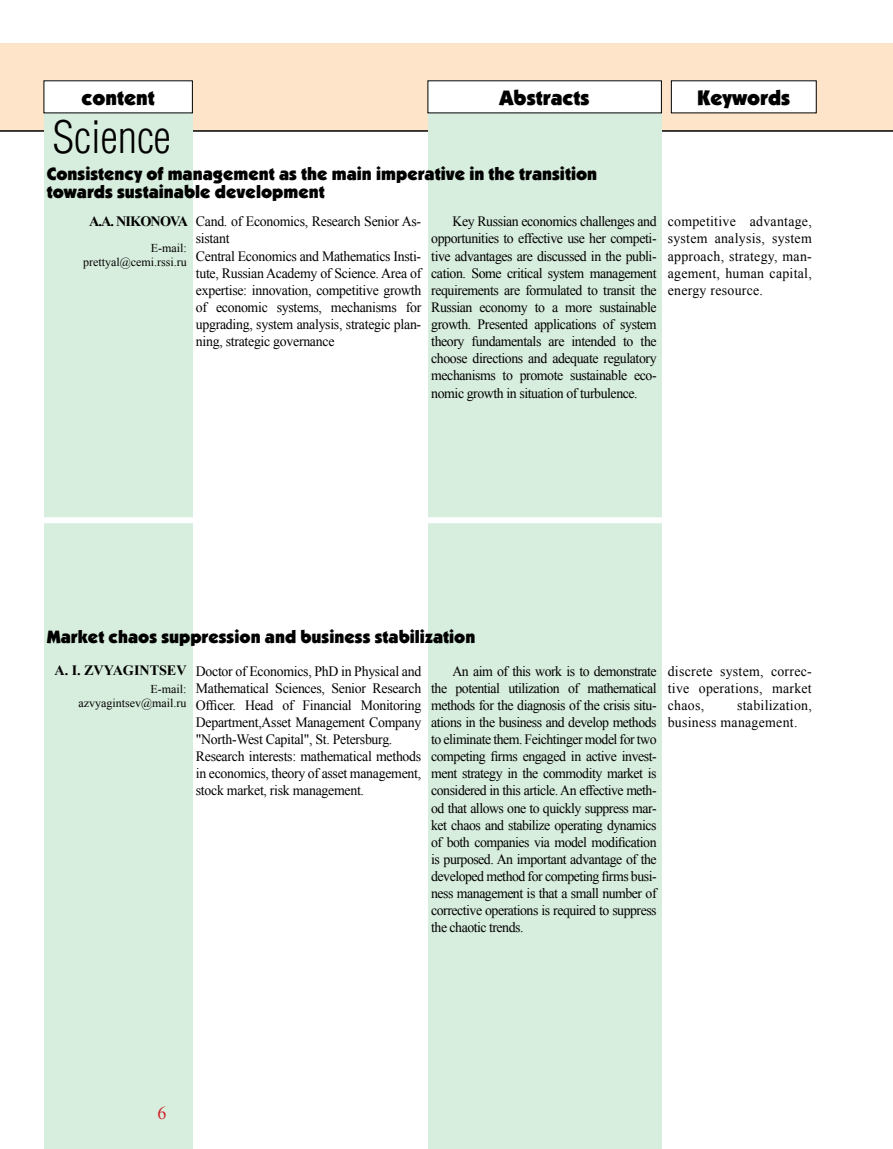
<style>
.page{position:relative;width:893px;height:1149px;background:#fff}
.page>*{position:absolute;margin:0;border:0;box-sizing:border-box;transform-origin:0 0}
.t1{font:43.5px "AG Letterica Cond L";color:#000}
.t2{font:900 21px "Kabel C";color:#000}
.t3{font:900 18px/18px "Kabel C";color:#000}
.t4{font:18px "Times New Roman";color:#d2232a}
.t5{font:14.25px/17.1px "Times New Roman";letter-spacing:-.02em;color:#000;text-align:justify}
.t6{font:14.25px/17.1px "Times New Roman";letter-spacing:.02em;color:#000}
.t7{font:700 14.25px "Times New Roman";letter-spacing:-.005em;color:#000}
.t8{font:700 14.25px "Times New Roman";letter-spacing:-.06em;color:#000}
.t9{font:12px/14.4px "Times New Roman";color:#000;text-align:right}
</style>
<div class="page">
<div style="left:0;top:43px;width:893px;height:88px;background:#fee4c9"></div>
<hr style="left:0;top:130px;width:893px;height:2px;background:#000">
<div style="left:428px;top:110px;width:234px;height:1038px;background:#d7eddd"></div>
<div style="left:428px;top:81px;width:233px;height:32px;background:#fff"></div>
<div style="left:671px;top:81px;width:145px;height:32px;background:#fff"></div>
<div style="left:44px;top:110px;width:149px;height:1038px;background:#d7eddd"></div>
<div style="left:44px;top:81px;width:148px;height:32px;background:#fff"></div>
<div style="left:44px;top:517px;width:774px;height:6px;background:#fff"></div>
<h2 class="t2" style="left:81px;top:85px;width:75px">content</h2>
<h1 class="t1" style="left:52px;top:112px;width:120px">Science</h1>
<h2 class="t2" style="left:500px;top:85px;width:92px">Abstracts</h2>
<h2 class="t2" style="left:697px;top:85px;width:95px">Keywords</h2>
<p class="t3" style="left:47px;top:164px;width:552px">Consistency of management as the main imperative in the transition towards sustainable development</p>
<p class="t5" style="left:196px;top:213px;width:227px;text-align:left">Саnd. of Economics, Research Senior As&shy;sistant<br>Central Economics and Mathematics Insti&shy;tute, Russian Academy of Science. Area of expertise: innovation, competitive growth of economic systems, mechanisms for upgrading, system analysis, strategic plan&shy;ning, strategic governance</p>
<p class="t8" style="left:89px;top:211px;width:97px">A.A. NIKONOVA</p>
<p class="t9" style="left:83px;top:240px;width:105px">E-mail: prettyal@cemi.rssi.ru</p>
<p class="t5" style="left:431px;top:213px;width:227px;text-indent:21px">Key Russian economics challenges and opportunities to effective use her competi&shy;tive advantages are discussed in the publi&shy;cation. Some critical system management requirements are formulated to transit the Russian economy to a more sustainable growth. Presented applications of system theory fundamentals are intended to the choose directions and adequate regulatory mechanisms to promote sustainable eco&shy;nomic growth in situation of turbulence.</p>
<p class="t5" style="left:668px;top:213px;width:146px">competitive advantage, system analysis, system approach, strategy, man&shy;agement, human capital, energy resource.</p>
<p class="t3" style="left:47px;top:627px;width:430px">Market chaos suppression and business stabilization</p>
<p class="t7" style="left:55px;top:659px;width:134px">A. I. ZVYAGINTSEV</p>
<p class="t9" style="left:78px;top:681px;width:110px">E-mail: azvyagintsev@mail.ru</p>
<p class="t5" style="left:196px;top:662px;width:227px;text-align:left">Doctor of Economics, PhD in Physical and Mathematical Sciences, Senior Research Officer. Head of Financial Monitoring Department,Asset Management Company "North-West Capital", St. Petersburg.<br>Research interests: mathematical methods in economics, theory of asset management, stock market, risk management.</p>
<p class="t5" style="left:431px;top:662px;width:227px;text-indent:21px">An aim of this work is to demonstrate the potential utilization of mathematical methods for the diagnosis of the crisis situ&shy;ations in the business and develop methods to eliminate them. Feichtinger model for two competing firms engaged in active invest&shy;ment strategy in the commodity market is considered in this article. An effective meth&shy;od that allows one to quickly suppress mar&shy;ket chaos and stabilize operating dynamics of both companies via model modification is purposed. An important advantage of the developed method for competing firms busi&shy;ness management is that a small number of corrective operations is required to suppress the chaotic trends.</p>
<p class="t5" style="left:668px;top:662px;width:146px">discrete system, correc&shy;tive operations, market chaos,</p>
<p class="t6" style="left:668px;top:696px;width:146px;text-indent:69px">stabilization, business management.</p>
<p class="t4" style="left:157px;top:1100px;width:10px">6</p>
</div>
